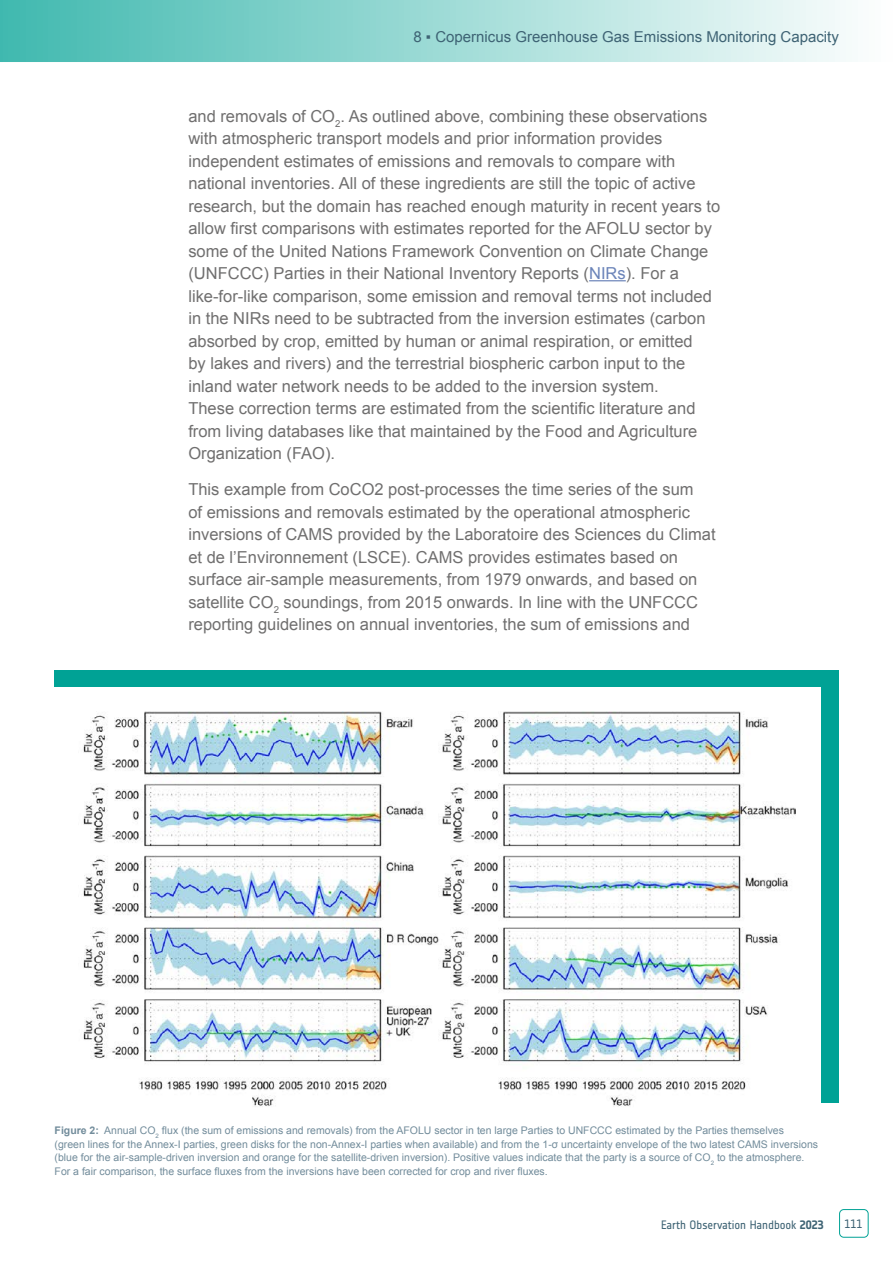
<style>
.page{position:relative;width:893px;height:1263px;background:#fff}
.page>*{position:absolute;margin:0;border:0;box-sizing:border-box;transform-origin:0 0}
.t1{font:16.5px/22.5px "Arial";color:#706f6f}
.t2{font:15px "Arial";color:#3e6374}
.t3{font:12px "Notes Esa";letter-spacing:-.005em;color:#3e6374}
.t4{font:10.5px/13.5px "Arial";color:#728c9b}
.s1{color:#6b84b9}
.s2{font-weight:700}
</style>
<div class="page">
<div style="left:0;top:0;width:893px;height:62px;background:linear-gradient(to right,#40b9af,#fefefe)"></div>
<div style="left:839px;top:1209px;width:29px;height:28px;border:1px solid #00a295;border-radius:4px"></div>
<hr style="left:589px;top:280px;width:37px;height:1px;background:#6b84b9">
<div style="left:54px;top:670px;width:785px;height:432px;background:#00a295"></div>
<div style="left:54px;top:687px;width:767px;height:424px;background:#fff"></div>
<img style="left:83px;top:711px;width:713px;height:395px">
<p class="t2" style="left:413px;top:27px;width:427px">8 ▪ Copernicus Greenhouse Gas Emissions Monitoring Capacity</p>
<p class="t1" style="left:188px;top:105px;width:533px">and removals of CO<sub>2</sub>. As outlined above, combining these observations with atmospheric transport models and prior information provides independent estimates of emissions and removals to compare with national inventories. All of these ingredients are still the topic of active research, but the domain has reached enough maturity in recent years to allow first comparisons with estimates reported for the AFOLU sector by some of the United Nations Framework Convention on Climate Change (UNFCCC) Parties in their National Inventory Reports (<span class="s1">NIRs</span>). For a like-for-like comparison, some emission and removal terms not included in the NIRs need to be subtracted from the inversion estimates (carbon absorbed by crop, emitted by human or animal respiration, or emitted<br>by lakes and rivers) and the terrestrial biospheric carbon input to the inland water network needs to be added to the inversion system.<br>These correction terms are estimated from the scientific literature and from living databases like that maintained by the Food and Agriculture Organization (FAO).</p>
<p class="t1" style="left:188px;top:478px;width:529px">This example from CoCO2 post-processes the time series of the sum<br>of emissions and removals estimated by the operational atmospheric inversions of CAMS provided by the Laboratoire des Sciences du Climat et de l’Environnement (LSCE). CAMS provides estimates based on surface air-sample measurements, from 1979 onwards, and based on satellite CO<sub>2</sub> soundings, from 2015 onwards. In line with the UNFCCC reporting guidelines on annual inventories, the sum of emissions and</p>
<p class="t4" style="left:55px;top:1124px;width:765px"><span class="s2">Figure 2:</span> Annual CO<sub>2</sub> flux (the sum of emissions and removals) from the AFOLU sector in ten large Parties to UNFCCC estimated by the Parties themselves<br>(green lines for the Annex-I parties, green disks for the non-Annex-I parties when available) and from the 1-σ uncertainty envelope of the two latest CAMS inversions (blue for the air-sample-driven inversion and orange for the satellite-driven inversion). Positive values indicate that the party is a source of CO<sub>2</sub> to the atmosphere.<br>For a fair comparison, the surface fluxes from the inversions have been corrected for crop and river fluxes.</p>
<p class="t3" style="left:661px;top:1217px;width:164px">Earth Observation Handbook <span class="s2">2023</span></p>
<p class="t3" style="left:844px;top:1217px;width:19px">111</p>
</div>
